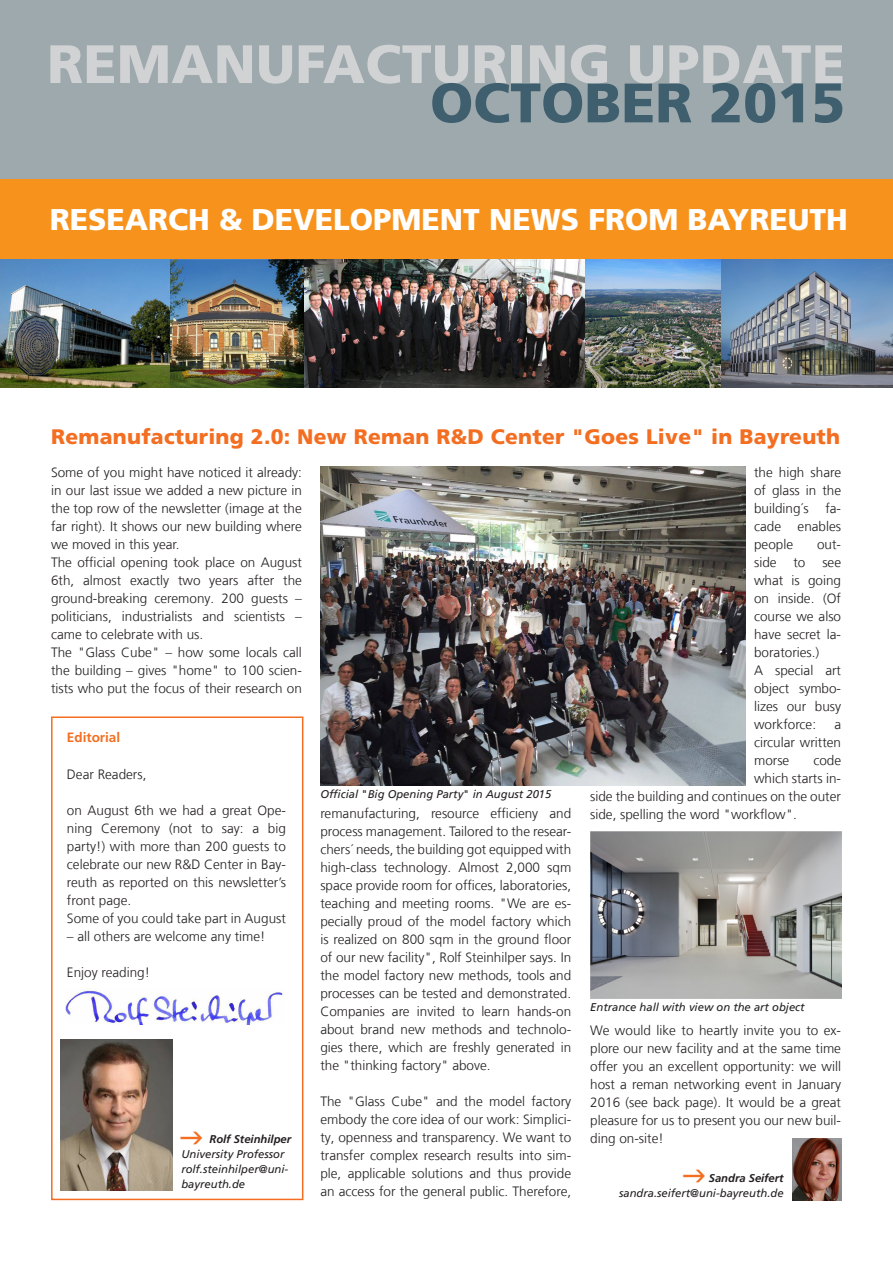
<style>
.page{position:relative;width:893px;height:1263px;background:#fff}
.page>*{position:absolute;margin:0;border:0;box-sizing:border-box;transform-origin:0 0}
._05_Marginalie_Bildu{font:900 55.5px "Frutiger LT Com";color:#3f5f6e}
._05_Marginalie_Bildu-2{font:900 54px "Frutiger LT Com";letter-spacing:.005em;color:#d1d2d4}
._05_Marginalie_Bildu-3{font:900 30px "Frutiger LT Com";color:#fff}
._00_Titel{font:900 21px "Frutiger LT Com";letter-spacing:.015em;color:#f36e21}
._06_Fließtext{font:300 13.5px/18px "Frutiger LT Com";color:#231f20;text-align:justify}
._06_Fließtext-2{font:700 13.5px "Frutiger LT Com";color:#f36e21}
._05_Marginalie_Bildu-4{font:italic 11.25px/15px "Frutiger LT Com";color:#231f20}
._05_Marginalie_Bildu-5{font:italic 700 11.25px "Frutiger LT Com";color:#231f20}
</style>
<div class="page">
<div style="left:51px;top:716px;width:252px;height:484px;border:2px solid #f36e21"></div>
<div style="left:0;top:179px;width:893px;height:81px;background:#f7931d"></div>
<img style="left:60px;top:1039px;width:112px;height:151px">
<img style="left:65px;top:988px;width:219px;height:36px">
<div style="left:0;top:0;width:893px;height:179px;background:#9da9ad"></div>
<img style="left:0;top:260px;width:893px;height:127px">
<img style="left:793px;top:1138px;width:48px;height:62px">
<img style="left:590px;top:831px;width:251px;height:168px">
<img style="left:320px;top:466px;width:426px;height:319px">
<p class="_05_Marginalie_Bildu-2" style="left:47px;top:32px;width:799px">REMANUFACTURING UPDATE</p>
<p class="_05_Marginalie_Bildu" style="left:430px;top:70px;width:417px">OCTOBER 2015</p>
<p class="_05_Marginalie_Bildu-3" style="left:50px;top:201px;width:800px">RESEARCH &amp; DEVELOPMENT NEWS FROM BAYREUTH</p>
<p class="_00_Titel" style="left:51px;top:424px;width:791px">Remanufacturing 2.0: New Reman R&amp;D Center "Goes Live" in Bayreuth</p>
<p class="_06_Fließtext" style="left:51px;top:463px;width:252px">Some of you might have noticed it already: in our last issue we added a new picture in the top row of the newsletter (image at the far right). It shows our new building where we moved in this year.</p>
<p class="_06_Fließtext" style="left:51px;top:553px;width:252px">The official opening took place on August 6th, almost exactly two years after the ground-breaking ceremony. 200 guests – politicians, industrialists and scientists – came to celebrate with us.</p>
<p class="_06_Fließtext" style="left:51px;top:643px;width:252px">The "Glass Cube" – how some locals call the building – gives "home" to 100 scien&shy;tists who put the focus of their research on</p>
<p class="_06_Fließtext-2" style="left:67px;top:729px;width:55px">Editorial</p>
<p class="_06_Fließtext" style="left:67px;top:765px;width:81px">Dear Readers,</p>
<p class="_06_Fließtext" style="left:67px;top:801px;width:220px">on August 6th we had a great Ope&shy;ning Ceremony (not to say: a big party!) with more than 200 guests to celebrate our new R&amp;D Center in Bay&shy;reuth as reported on this newsletter’s front page.</p>
<p class="_06_Fließtext" style="left:67px;top:909px;width:220px">Some of you could take part in August</p>
<p class="_06_Fließtext" style="left:67px;top:927px;width:200px">– all others are welcome any time!</p>
<p class="_06_Fließtext" style="left:67px;top:963px;width:85px">Enjoy reading!</p>
<p class="_05_Marginalie_Bildu-5" style="left:210px;top:1132px;width:83px">Rolf Steinhilper</p>
<p class="_05_Marginalie_Bildu-4" style="left:181px;top:1146px;width:105px">University Professor</p>
<p class="_05_Marginalie_Bildu-4" style="left:181px;top:1161px;width:108px">rolf.steinhilper@uni&shy;bayreuth.de</p>
<p class="_05_Marginalie_Bildu-4" style="left:320px;top:786px;width:233px">Official "Big Opening Party" in August 2015</p>
<p class="_06_Fließtext" style="left:320px;top:804px;width:252px">remanufacturing, resource efficieny and process management. Tailored to the resear&shy;chers´ needs, the building got equipped with high-class technology. Almost 2,000 sqm space provide room for offices, laboratories, teaching and meeting rooms. "We are es&shy;pecially proud of the model factory which is realized on 800 sqm in the ground floor of our new facility", Rolf Steinhilper says. In the model factory new methods, tools and processes can be tested and demonstrated.<br>Companies are invited to learn hands-on about brand new methods and technolo&shy;gies there, which are freshly generated in the "thinking factory" above.</p>
<p class="_06_Fließtext" style="left:320px;top:1092px;width:252px">The "Glass Cube" and the model factory embody the core idea of our work: Simplici&shy;ty, openness and transparency. We want to transfer complex research results into sim&shy;ple, applicable solutions and thus provide an access for the general public. Therefore,</p>
<p class="_06_Fließtext" style="left:754px;top:463px;width:89px">the high share of glass in the building´s fa&shy;cade enables people</p>
<p class="_06_Fließtext" style="left:817px;top:535px;width:26px">out-</p>
<p class="_06_Fließtext" style="left:754px;top:553px;width:24px">side</p>
<p class="_06_Fließtext" style="left:793px;top:553px;width:14px">to</p>
<p class="_06_Fließtext" style="left:754px;top:553px;width:89px;text-indent:68px">see what is going on inside. (Of course we also have secret la&shy;boratories.)</p>
<p class="_06_Fließtext" style="left:754px;top:661px;width:89px">A special art object symbo&shy;lizes our busy workforce:</p>
<p class="_06_Fließtext" style="left:754px;top:715px;width:89px;text-indent:80px">a circular written morse</p>
<p class="_06_Fließtext" style="left:813px;top:751px;width:29px">code</p>
<p class="_06_Fließtext" style="left:754px;top:769px;width:89px">which starts in-</p>
<p class="_06_Fließtext" style="left:590px;top:787px;width:252px">side the building and continues on the outer</p>
<p class="_06_Fließtext" style="left:590px;top:805px;width:208px">side, spelling the word "workflow".</p>
<p class="_05_Marginalie_Bildu-4" style="left:590px;top:999px;width:216px">Entrance hall with view on the art object</p>
<p class="_06_Fließtext" style="left:590px;top:1021px;width:252px">We would like to heartly invite you to ex&shy;plore our new facility and at the same time offer you an excellent opportunity: we will host a reman networking event in January 2016 (see back page). It would be a great pleasure for us to present you our new buil&shy;ding on-site!</p>
<p class="_05_Marginalie_Bildu-5" style="left:709px;top:1171px;width:76px">Sandra Seifert</p>
<p class="_05_Marginalie_Bildu-4" style="left:619px;top:1185px;width:166px">sandra.seifert@uni-bayreuth.de</p>
</div>
